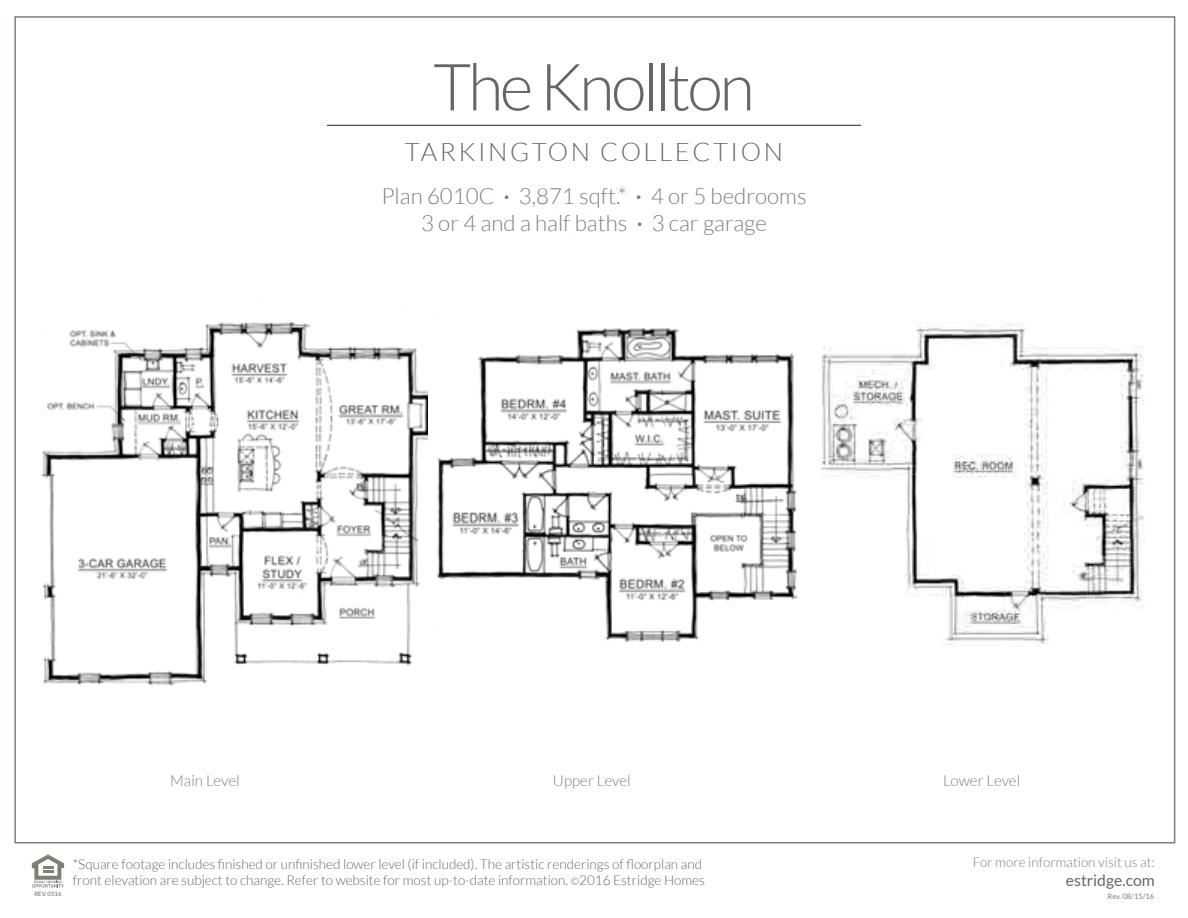
<style>
.page{position:relative;width:1188px;height:918px;background:#fff}
.page>*{position:absolute;margin:0;border:0;box-sizing:border-box;transform-origin:0 0}
.t1{font:300 65.25px "Lato";letter-spacing:-.05em;color:#666}
.t2{font:300 25.5px "Lato";letter-spacing:.1em;color:#666}
.t3{font:300 22.35px "Lato";color:#807f74}
.t4{font:15.75px "Lato";color:#666}
.t5{font:300 15.15px "Lato";color:#807f74}
.t6{font:300 13.5px/16.2px "Lato";color:#666}
.t7{font:300 13.5px "Lato";color:#807f74}
.t8{font:7.5px "Lato";color:#807f74}
.t9{font:6px "Lato";color:#666}
.s1{font-size:12.3px}
.s2{font-size:10.5px}
</style>
<div class="page">
<hr style="left:327px;top:125px;width:534px;height:1px;background:#231f20">
<svg style="left:32px;top:854px;width:32px;height:34px"></svg>
<img style="left:41px;top:321px;width:387px;height:365px">
<img style="left:437px;top:328px;width:361px;height:315px">
<img style="left:821px;top:323px;width:324px;height:323px">
<p class="t1" style="left:433px;top:52px;width:323px">The Knollton</p>
<p class="t2" style="left:405px;top:138px;width:380px">TARKINGTON COLLECTION</p>
<p class="t3" style="left:381px;top:184px;width:427px">Plan 6010C <span class="s1">•</span> 3,871 sqft.* <span class="s1">•</span> 4 or 5 bedrooms</p>
<p class="t3" style="left:421px;top:211px;width:347px">3 or 4 and a half baths <span class="s1">•</span> 3 car garage</p>
<p class="t5" style="left:170px;top:773px;width:71px">Main Level</p>
<p class="t5" style="left:553px;top:773px;width:79px">Upper Level</p>
<p class="t5" style="left:943px;top:773px;width:79px">Lower Level</p>
<p class="t9" style="left:34px;top:890px;width:29px">REV. 0516</p>
<p class="t6" style="left:73px;top:856px;width:634px">*Square footage includes finished or unfinished lower level (if included). The artistic renderings of floorplan and front elevation are subject to change. Refer to website for most up-to-date information. <span class="s2">©</span>2016 Estridge Homes</p>
<p class="t7" style="left:973px;top:855px;width:183px">For more information visit us at:</p>
<p class="t4" style="left:1066px;top:872px;width:90px">estridge.com</p>
<p class="t8" style="left:1108px;top:892px;width:48px">Rev. 08/15/16</p>
</div>
